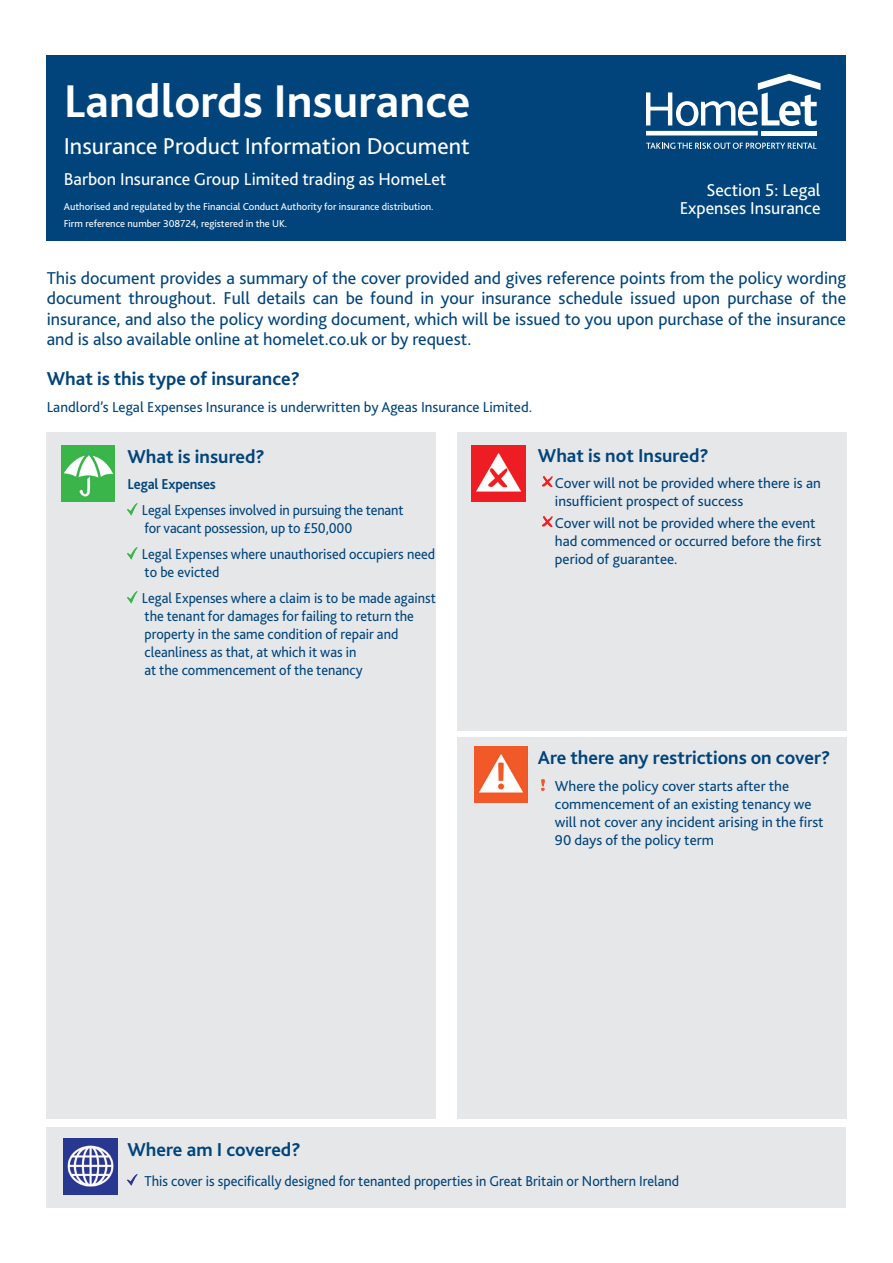
<style>
.page{position:relative;width:893px;height:1263px;background:#fff}
.page>*{position:absolute;margin:0;border:0;box-sizing:border-box;transform-origin:0 0}
.t1{font:700 48px "Bliss 2";color:#fff}
.t2{font:24px "Bliss 2";color:#fff}
.t3{font:700 19.5px "Bliss 2";color:#00447b}
.t4{font:18px/20.2px "Bliss 2";color:#00447b;text-align:justify}
.t5{font:18px/18px "Bliss 2";color:#fff;text-align:right}
.t6{font:15px/18px "Bliss 2";color:#00447b;scale:.95 1}
.t7{font:15px/18px "Bliss 2";color:#00447b}
.t8{font:700 15px "Bliss 2";letter-spacing:-.01em;color:#00447b;scale:.95 1}
.t9{font:10.5px "Bliss 2";color:#fff}
</style>
<div class="page">
<div style="left:47px;top:55px;width:799px;height:186px;background:#00447b"></div>
<hr style="left:646px;top:131px;width:112px;height:4px;background:#fff">
<hr style="left:762px;top:131px;width:55px;height:4px;background:#fff">
<svg style="left:646px;top:74px;width:174px;height:52px"></svg>
<svg style="left:646px;top:143px;width:170px;height:6px"></svg>
<div style="left:47px;top:432px;width:389px;height:686px;background:#e6e7e9"></div>
<img style="left:61px;top:446px;width:54px;height:56px">
<div style="left:457px;top:432px;width:389px;height:298px;background:#e6e7e9"></div>
<img style="left:472px;top:446px;width:53px;height:56px">
<svg style="left:542px;top:477px;width:10px;height:10px"></svg>
<svg style="left:542px;top:516px;width:10px;height:10px"></svg>
<svg style="left:128px;top:504px;width:10px;height:11px"></svg>
<svg style="left:128px;top:548px;width:10px;height:11px"></svg>
<svg style="left:128px;top:592px;width:10px;height:11px"></svg>
<div style="left:457px;top:737px;width:389px;height:381px;background:#e6e7e9"></div>
<img style="left:474px;top:747px;width:54px;height:56px">
<svg style="left:541px;top:779px;width:4px;height:12px"></svg>
<div style="left:47px;top:1127px;width:799px;height:81px;background:#e6e7e9"></div>
<img style="left:64px;top:1138px;width:53px;height:56px">
<svg style="left:128px;top:1174px;width:10px;height:12px"></svg>
<p class="t1" style="left:64px;top:71px;width:408px">Landlords Insurance</p>
<p class="t2" style="left:64px;top:131px;width:408px">Insurance Product Information Document</p>
<p class="t5" style="left:64px;top:170px;width:384px">Barbon Insurance Group Limited trading as HomeLet</p>
<p class="t9" style="left:64px;top:200px;width:371px">Authorised and regulated by the Financial Conduct Authority for insurance distribution.</p>
<p class="t9" style="left:64px;top:217px;width:225px">Firm reference number 308724, registered in the UK.</p>
<p class="t5" style="left:680px;top:181px;width:142px">Section 5: Legal<br>Expenses Insurance</p>
<p class="t4" style="left:47px;top:268px;width:801px">This document provides a summary of the cover provided and gives reference points from the policy wording document throughout. Full details can be found in your insurance schedule issued upon purchase of the insurance, and also the policy wording document, which will be issued to you upon purchase of the insurance and is also available online at homelet.co.uk or by request.</p>
<p class="t3" style="left:47px;top:367px;width:255px">What is this type of insurance?</p>
<p class="t7" style="left:47px;top:397px;width:487px">Landlord’s Legal Expenses Insurance is underwritten by Ageas Insurance Limited.</p>
<p class="t3" style="left:128px;top:445px;width:139px">What is insured?</p>
<p class="t8" style="left:128px;top:475px;width:94px">Legal Expenses</p>
<p class="t6" style="left:142px;top:501px;width:277px">Legal Expenses involved in pursuing the tenant for vacant possession, up to £50,000</p>
<p class="t6" style="left:142px;top:545px;width:310px">Legal Expenses where unauthorised occupiers need to be evicted</p>
<p class="t6" style="left:142px;top:589px;width:311px">Legal Expenses where a claim is to be made against the tenant for damages for failing to return the property in the same condition of repair and cleanliness as that, at which it was in<br>at the commencement of the tenancy</p>
<p class="t3" style="left:538px;top:444px;width:172px">What is not Insured?</p>
<p class="t7" style="left:555px;top:474px;width:267px">Cover will not be provided where there is an insufficient prospect of success</p>
<p class="t7" style="left:555px;top:513px;width:268px">Cover will not be provided where the event had commenced or occurred before the first period of guarantee.</p>
<p class="t3" style="left:538px;top:746px;width:294px">Are there any restrictions on cover?</p>
<p class="t7" style="left:555px;top:777px;width:270px">Where the policy cover starts after the commencement of an existing tenancy we will not cover any incident arising in the first 90 days of the policy term</p>
<p class="t3" style="left:128px;top:1137px;width:175px">Where am I covered?</p>
<p class="t6" style="left:145px;top:1171px;width:564px">This cover is specifically designed for tenanted properties in Great Britain or Northern Ireland</p>
</div>
